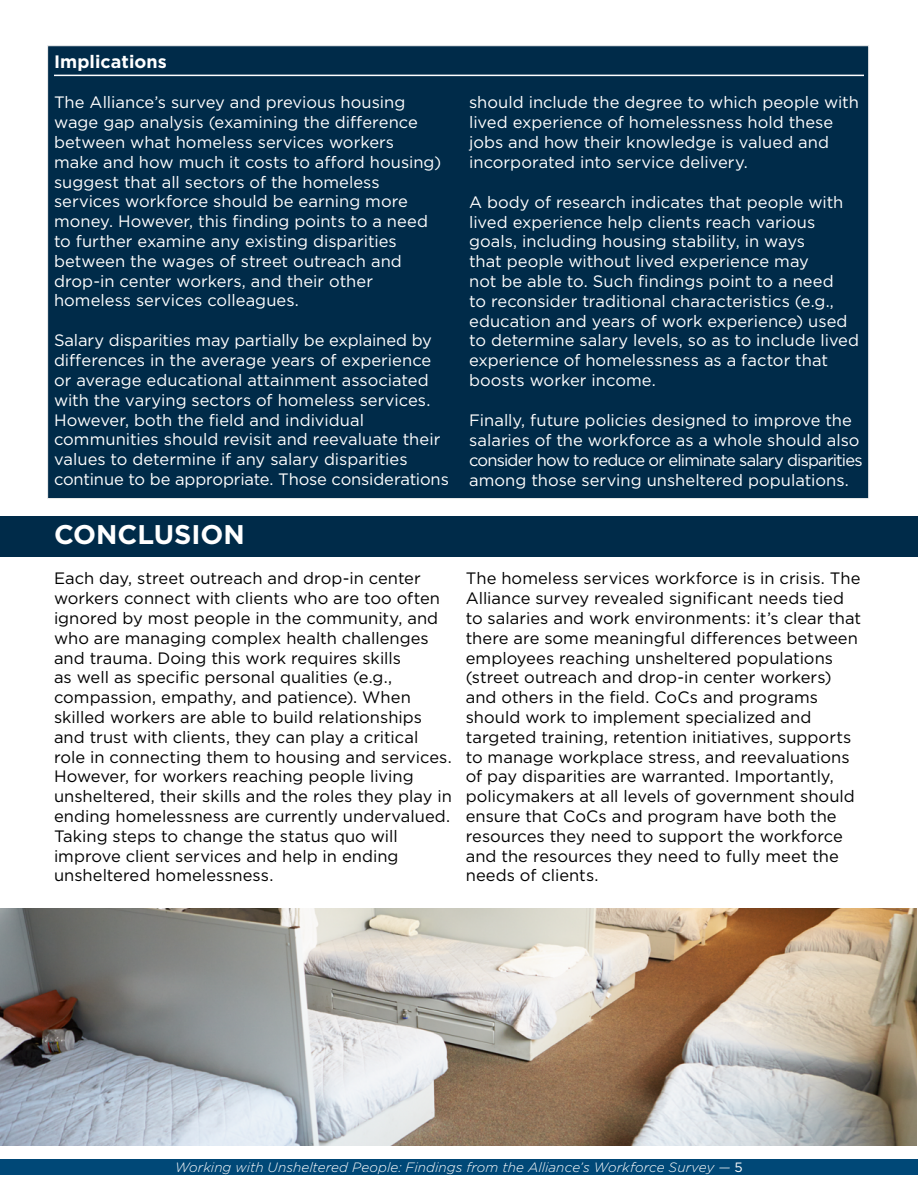
<style>
.page{position:relative;width:918px;height:1188px;background:#fff}
.page>*{position:absolute;margin:0;border:0;box-sizing:border-box;transform-origin:0 0}
.t1{font:700 27px "Gotham";color:#fff}
.t2{font:700 18px "Gotham";letter-spacing:.005em;color:#fff}
.t3{font:16.5px/19.8px "Gotham";color:#fff}
.t4{font:16.5px/19.8px "Gotham";color:#000}
.t5{font:italic 300 13.5px "Gotham";letter-spacing:.005em;color:#fff}
.s1{font-weight:400;font-style:normal}
</style>
<div class="page">
<div style="left:0;top:1160px;width:918px;height:15px;background:#004877"></div>
<div style="left:47px;top:45px;width:822px;height:454px;background:#002b49;border:1px solid #efefef"></div>
<hr style="left:54px;top:75px;width:810px;height:1px;background:#fff">
<div style="left:0;top:516px;width:918px;height:40px;background:#002b49"></div>
<img style="left:0;top:909px;width:917px;height:237px">
<p class="t2" style="left:54px;top:50px;width:114px">Implications</p>
<p class="t3" style="left:54px;top:92px;width:389px">The Alliance’s survey and previous housing wage gap analysis (examining the difference between what homeless services workers make and how much it costs to afford housing) suggest that all sectors of the homeless services workforce should be earning more money. However, this finding points to a need to further examine any existing disparities between the wages of street outreach and drop-in center workers, and their other homeless services colleagues.</p>
<p class="t3" style="left:54px;top:330px;width:396px">Salary disparities may partially be explained by differences in the average years of experience or average educational attainment associated with the varying sectors of homeless services.<br>However, both the field and individual communities should revisit and reevaluate their values to determine if any salary disparities continue to be appropriate. Those considerations</p>
<p class="t3" style="left:469px;top:92px;width:391px">should include the degree to which people with lived experience of homelessness hold these jobs and how their knowledge is valued and incorporated into service delivery.</p>
<p class="t3" style="left:469px;top:192px;width:392px">A body of research indicates that people with lived experience help clients reach various goals, including housing stability, in ways<br>that people without lived experience may<br>not be able to. Such findings point to a need<br>to reconsider traditional characteristics (e.g., education and years of work experience) used to determine salary levels, so as to include lived experience of homelessness as a factor that boosts worker income.</p>
<p class="t3" style="left:469px;top:410px;width:395px">Finally, future policies designed to improve the salaries of the workforce as a whole should also consider how to reduce or eliminate salary disparities among those serving unsheltered populations.</p>
<h1 class="t1" style="left:54px;top:517px;width:192px">CONCLUSION</h1>
<p class="t4" style="left:54px;top:568px;width:399px">Each day, street outreach and drop-in center workers connect with clients who are too often ignored by most people in the community, and who are managing complex health challenges and trauma. Doing this work requires skills<br>as well as specific personal qualities (e.g., compassion, empathy, and patience). When skilled workers are able to build relationships and trust with clients, they can play a critical role in connecting them to housing and services.<br>However, for workers reaching people living unsheltered, their skills and the roles they play in ending homelessness are currently undervalued.<br>Taking steps to change the status quo will improve client services and help in ending unsheltered homelessness.</p>
<p class="t4" style="left:466px;top:568px;width:397px">The homeless services workforce is in crisis. The Alliance survey revealed significant needs tied to salaries and work environments: it’s clear that there are some meaningful differences between employees reaching unsheltered populations (street outreach and drop-in center workers) and others in the field. CoCs and programs should work to implement specialized and targeted training, retention initiatives, supports to manage workplace stress, and reevaluations of pay disparities are warranted. Importantly, policymakers at all levels of government should ensure that CoCs and program have both the resources they need to support the workforce and the resources they need to fully meet the needs of clients.</p>
<p class="t5" style="left:175px;top:1158px;width:569px">Working with Unsheltered People: Findings from the Alliance’s Workforce Survey — <span class="s1">5</span></p>
</div>
